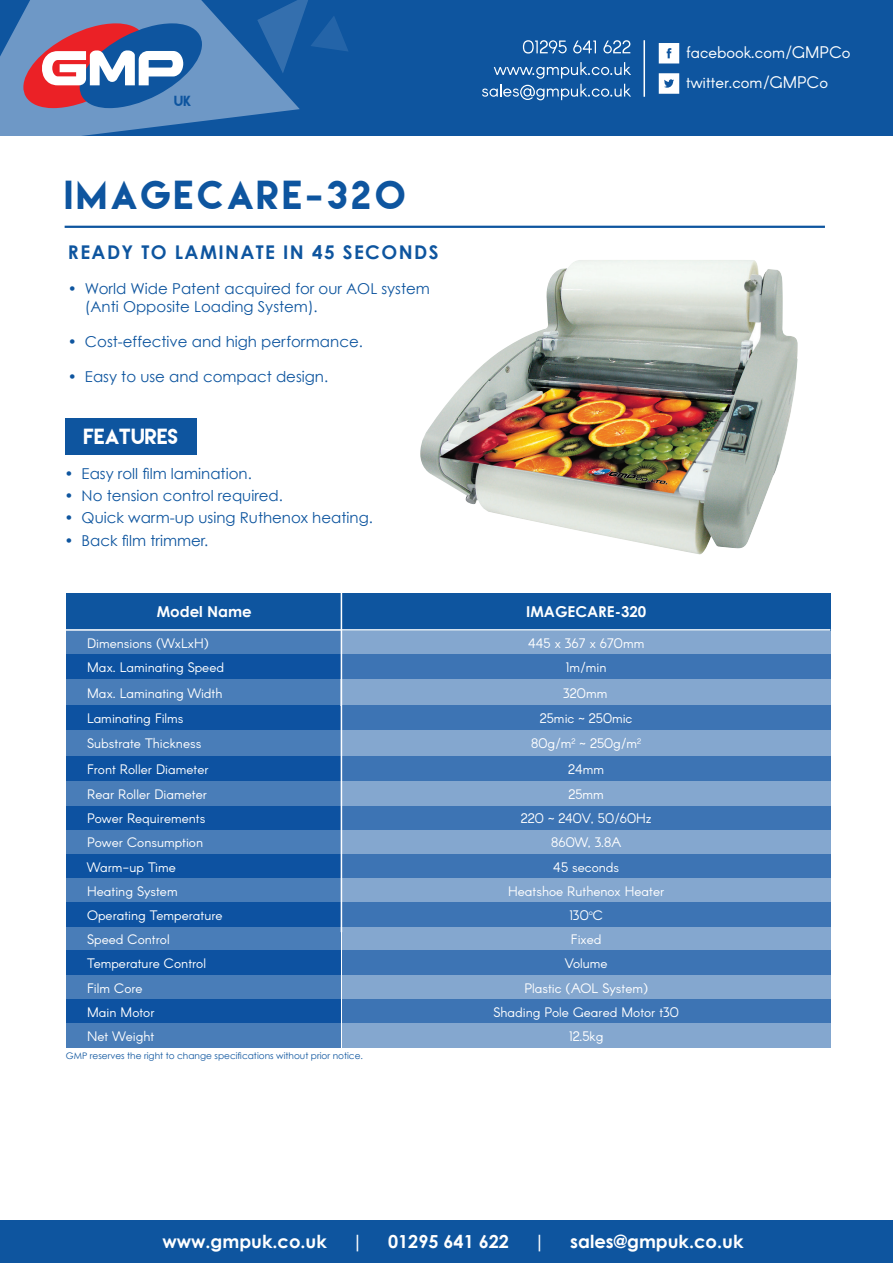
<style>
.page{position:relative;width:893px;height:1263px;background:#fff}
.page>*{position:absolute;margin:0;border:0;box-sizing:border-box;transform-origin:0 0}
.t1{font:36px "Lemon Milk";letter-spacing:.1em;color:#0e559f}
.t2{font:19.5px "Lemon Milk";color:#fff}
.t3{font:700 18.9px "Century Gothic";letter-spacing:.075em;color:#0e559f}
.t4{font:700 18px "Century Gothic";color:#fff}
.t5{font:16.5px/30.2px "Arcon";color:#fff}
.t6{font:15px/18px "Century Gothic";color:#0e559f}
.t7{font:700 15px "Century Gothic";color:#fff}
.t8{font:13.5px "Arcon";color:#fff}
.t9{font:13.05px "Lemon Milk";color:#0e559f}
.t10{font:9px "Century Gothic";color:#0e559f}
</style>
<div class="page">
<div style="left:0;top:0;width:893px;height:136px;background:#0e559f"></div>
<svg style="left:0;top:0;width:300px;height:136px;fill:#6e98c6"></svg>
<svg style="left:257px;top:0;width:91px;height:73px"></svg>
<svg style="left:23px;top:23px;width:179px;height:85px"></svg>
<div style="left:0;top:1220px;width:893px;height:43px;background:#0e559f"></div>
<svg style="left:523px;top:40px;width:44px;height:14px"></svg>
<svg style="left:573px;top:41px;width:23px;height:12px"></svg>
<svg style="left:603px;top:40px;width:27px;height:13px"></svg>
<svg style="left:482px;top:62px;width:149px;height:38px"></svg>
<hr style="left:643px;top:40px;width:2px;height:57px;background:#fff">
<svg style="left:659px;top:43px;width:20px;height:20px"></svg>
<svg style="left:659px;top:73px;width:20px;height:21px"></svg>
<hr style="left:65px;top:226px;width:760px;height:2px;background:#0e559f">
<div style="left:66px;top:418px;width:131px;height:36px;background:#0e559f"></div>
<img style="left:420px;top:260px;width:378px;height:295px">
<div style="left:66px;top:593px;width:276px;height:38px;background:#0e559f"></div>
<div style="left:66px;top:630px;width:274px;height:24px;background:#497db8"></div>
<div style="left:342px;top:630px;width:488px;height:24px;background:#84a7cf"></div>
<div style="left:66px;top:654px;width:274px;height:25px;background:#0d52a1"></div>
<div style="left:342px;top:654px;width:488px;height:25px;background:#3d74b4"></div>
<div style="left:66px;top:679px;width:274px;height:26px;background:#497db8"></div>
<div style="left:66px;top:705px;width:274px;height:25px;background:#0d52a1"></div>
<div style="left:66px;top:730px;width:274px;height:26px;background:#497db8"></div>
<div style="left:66px;top:756px;width:274px;height:26px;background:#0d52a1"></div>
<div style="left:66px;top:781px;width:274px;height:25px;background:#497db8"></div>
<div style="left:66px;top:806px;width:274px;height:24px;background:#0d52a1"></div>
<div style="left:340px;top:679px;width:490px;height:26px;background:#84a7cf"></div>
<div style="left:342px;top:705px;width:488px;height:25px;background:#3d74b4"></div>
<div style="left:342px;top:730px;width:488px;height:26px;background:#84a7cf"></div>
<div style="left:66px;top:927px;width:274px;height:24px;background:#497db8"></div>
<div style="left:66px;top:951px;width:274px;height:24px;background:#0d52a1"></div>
<div style="left:342px;top:927px;width:488px;height:24px;background:#84a7cf"></div>
<div style="left:342px;top:951px;width:488px;height:24px;background:#3d74b4"></div>
<div style="left:66px;top:975px;width:274px;height:24px;background:#497db8"></div>
<div style="left:66px;top:999px;width:274px;height:24px;background:#0d52a1"></div>
<div style="left:342px;top:975px;width:488px;height:24px;background:#84a7cf"></div>
<div style="left:342px;top:999px;width:488px;height:24px;background:#3d74b4"></div>
<div style="left:342px;top:756px;width:488px;height:26px;background:#3d74b4"></div>
<div style="left:342px;top:781px;width:488px;height:25px;background:#84a7cf"></div>
<div style="left:342px;top:806px;width:488px;height:24px;background:#3d74b4"></div>
<div style="left:342px;top:593px;width:488px;height:38px;background:#0e559f"></div>
<hr style="left:66px;top:629px;width:764px;height:2px;background:#fff">
<div style="left:66px;top:830px;width:274px;height:24px;background:#497db8"></div>
<div style="left:66px;top:854px;width:274px;height:24px;background:#0d52a1"></div>
<div style="left:342px;top:830px;width:488px;height:24px;background:#84a7cf"></div>
<div style="left:342px;top:854px;width:488px;height:24px;background:#3d74b4"></div>
<div style="left:66px;top:878px;width:274px;height:24px;background:#497db8"></div>
<div style="left:66px;top:902px;width:274px;height:25px;background:#0d52a1"></div>
<div style="left:342px;top:878px;width:488px;height:24px;background:#84a7cf"></div>
<div style="left:342px;top:902px;width:488px;height:25px;background:#3d74b4"></div>
<hr style="left:341px;top:591px;width:1px;height:341px;background:#fff">
<div style="left:66px;top:1023px;width:274px;height:25px;background:#497db8"></div>
<div style="left:342px;top:1023px;width:488px;height:25px;background:#84a7cf"></div>
<p class="t9" style="left:175px;top:94px;width:19px">UK</p>
<p class="t5" style="left:686px;top:39px;width:166px">facebook.com/GMPCo twitter.com/GMPCo</p>
<p class="t1" style="left:66px;top:176px;width:342px">IMAGECARE-320</p>
<p class="t3" style="left:68px;top:240px;width:372px">READY TO LAMINATE IN 45 SECONDS</p>
<p class="t6" style="left:85px;top:279px;width:347px;text-indent:-17px">• World Wide Patent acquired for our AOL system (Anti Opposite Loading System).</p>
<p class="t6" style="left:68px;top:332px;width:296px">• Cost-effective and high performance.</p>
<p class="t6" style="left:68px;top:367px;width:262px">• Easy to use and compact design.</p>
<p class="t2" style="left:84px;top:427px;width:96px">FEATURES</p>
<p class="t6" style="left:65px;top:464px;width:189px">• Easy roll film lamination.</p>
<p class="t6" style="left:65px;top:486px;width:220px">• No tension control required.</p>
<p class="t6" style="left:65px;top:509px;width:310px">• Quick warm-up using Ruthenox heating.</p>
<p class="t6" style="left:65px;top:531px;width:145px">• Back film trimmer.</p>
<p class="t7" style="left:157px;top:602px;width:97px">Model Name</p>
<p class="t8" style="left:87px;top:634px;width:123px">Dimensions (WxLxH)</p>
<p class="t8" style="left:528px;top:634px;width:118px">445 x 367 x 670mm</p>
<p class="t8" style="left:87px;top:659px;width:138px">Max. Laminating Speed</p>
<p class="t8" style="left:566px;top:659px;width:42px">1m/min</p>
<p class="t8" style="left:87px;top:684px;width:137px">Max. Laminating Width</p>
<p class="t8" style="left:87px;top:710px;width:98px">Laminating Films</p>
<p class="t8" style="left:87px;top:735px;width:116px">Substrate Thickness</p>
<p class="t8" style="left:87px;top:761px;width:123px">Front Roller Diameter</p>
<p class="t8" style="left:87px;top:786px;width:121px">Rear Roller Diameter</p>
<p class="t8" style="left:87px;top:810px;width:120px">Power Requirements</p>
<p class="t7" style="left:526px;top:602px;width:121px">IMAGECARE-320</p>
<p class="t8" style="left:563px;top:684px;width:46px">320mm</p>
<p class="t8" style="left:540px;top:710px;width:94px">25mic ~ 250mic</p>
<p class="t8" style="left:531px;top:735px;width:112px">80g/m<sup>2</sup> ~ 250g/m<sup>2</sup></p>
<p class="t8" style="left:568px;top:761px;width:37px">24mm</p>
<p class="t8" style="left:568px;top:786px;width:37px">25mm</p>
<p class="t8" style="left:521px;top:810px;width:132px">220 ~ 240V, 50/60Hz</p>
<p class="t8" style="left:87px;top:834px;width:117px">Power Consumption</p>
<p class="t8" style="left:87px;top:858px;width:90px">Warm-up Time</p>
<p class="t8" style="left:551px;top:834px;width:71px">860W, 3.8A</p>
<p class="t8" style="left:553px;top:858px;width:67px">45 seconds</p>
<p class="t8" style="left:87px;top:882px;width:92px">Heating System</p>
<p class="t8" style="left:87px;top:907px;width:137px">Operating Temperature</p>
<p class="t8" style="left:508px;top:882px;width:158px">Heatshoe Ruthenox Heater</p>
<p class="t8" style="left:569px;top:907px;width:35px">130<sup>o</sup>C</p>
<p class="t8" style="left:87px;top:931px;width:84px">Speed Control</p>
<p class="t8" style="left:87px;top:955px;width:120px">Temperature Control</p>
<p class="t8" style="left:571px;top:931px;width:32px">Fixed</p>
<p class="t8" style="left:565px;top:955px;width:44px">Volume</p>
<p class="t8" style="left:87px;top:979px;width:57px">Film Core</p>
<p class="t8" style="left:87px;top:1003px;width:69px">Main Motor</p>
<p class="t8" style="left:524px;top:979px;width:125px">Plastic (AOL System)</p>
<p class="t8" style="left:493px;top:1003px;width:187px">Shading Pole Geared Motor t30</p>
<p class="t8" style="left:87px;top:1028px;width:69px">Net Weight</p>
<p class="t8" style="left:569px;top:1028px;width:36px">12.5kg</p>
<p class="t10" style="left:66px;top:1050px;width:299px">GMP reserves the right to change specifications without prior notice.</p>
<p class="t4" style="left:162px;top:1230px;width:166px">www.gmpuk.co.uk</p>
<p class="t4" style="left:352px;top:1230px;width:12px">|</p>
<p class="t4" style="left:388px;top:1230px;width:122px">01295 641 622</p>
<p class="t4" style="left:534px;top:1230px;width:12px">|</p>
<p class="t4" style="left:570px;top:1230px;width:175px">sales@gmpuk.co.uk</p>
</div>
